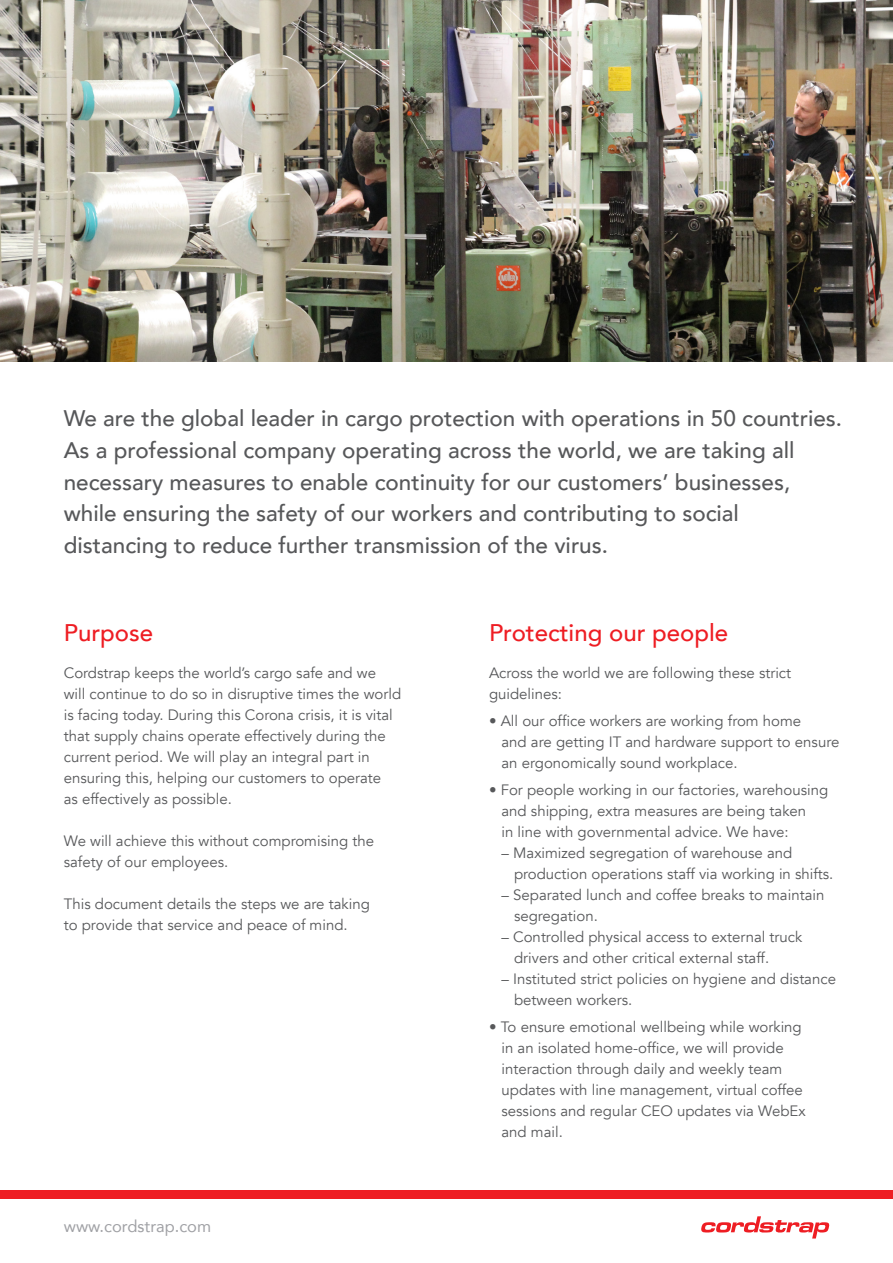
<style>
.page{position:relative;width:893px;height:1263px;background:#fff}
.page>*{position:absolute;margin:0;border:0;box-sizing:border-box;transform-origin:0 0}
.t1{font:500 24px "Avenir";color:#ee1d23}
.t2{font:500 22.5px/31.5px "Avenir";color:#57585a}
.t3{font:16.5px "Avenir";color:#a0a1a5}
.t4{font:15px "Avenir";color:#57585a}
</style>
<div class="page">
<svg style="left:701px;top:1216px;width:129px;height:22px"></svg>
<div style="left:0;top:1191px;width:893px;height:8px;background:#ee1d23"></div>
<img style="left:0;top:0;width:893px;height:361px">
<p class="t2" style="left:64px;top:402px;width:780px">We are the global leader in cargo protection with operations in 50 countries.<br>As a professional company operating across the world, we are taking all</p>
<p class="t2" style="left:64px;top:465px;width:728px">necessary measures to enable continuity for our customers’ businesses,</p>
<p class="t2" style="left:64px;top:496px;width:677px">while ensuring the safety of our workers and contributing to social</p>
<p class="t2" style="left:64px;top:528px;width:546px">distancing to reduce further transmission of the virus.</p>
<p class="t1" style="left:64px;top:611px;width:91px">Purpose</p>
<p class="t4" style="left:64px;top:664px;width:314px">Cordstrap keeps the world’s cargo safe and we</p>
<p class="t4" style="left:64px;top:685px;width:339px">will continue to do so in disruptive times the world</p>
<p class="t4" style="left:64px;top:706px;width:331px">is facing today. During this Corona crisis, it is vital</p>
<p class="t4" style="left:64px;top:727px;width:323px">that supply chains operate effectively during the</p>
<p class="t4" style="left:64px;top:748px;width:307px">current period. We will play an integral part in</p>
<p class="t4" style="left:64px;top:769px;width:319px">ensuring this, helping our customers to operate</p>
<p class="t4" style="left:64px;top:790px;width:170px">as effectively as possible.</p>
<p class="t4" style="left:64px;top:832px;width:312px">We will achieve this without compromising the</p>
<p class="t4" style="left:64px;top:853px;width:166px">safety of our employees.</p>
<p class="t4" style="left:64px;top:895px;width:308px">This document details the steps we are taking</p>
<p class="t4" style="left:64px;top:916px;width:285px">to provide that service and peace of mind.</p>
<p class="t3" style="left:64px;top:1213px;width:149px">www.cordstrap.com</p>
<p class="t1" style="left:489px;top:611px;width:241px">Protecting our people</p>
<p class="t4" style="left:489px;top:664px;width:304px">Across the world we are following these strict</p>
<p class="t4" style="left:489px;top:685px;width:75px">guidelines:</p>
<p class="t4" style="left:489px;top:712px;width:314px">• All our office workers are working from home</p>
<p class="t4" style="left:501px;top:733px;width:339px">and are getting IT and hardware support to ensure</p>
<p class="t4" style="left:501px;top:754px;width:238px">an ergonomically sound workplace.</p>
<p class="t4" style="left:489px;top:781px;width:341px">• For people working in our factories, warehousing</p>
<p class="t4" style="left:501px;top:802px;width:306px">and shipping, extra measures are being taken</p>
<p class="t4" style="left:501px;top:823px;width:289px">in line with governmental advice. We have:</p>
<p class="t4" style="left:501px;top:844px;width:292px">– Maximized segregation of warehouse and</p>
<p class="t4" style="left:514px;top:865px;width:321px">production operations staff via working in shifts.</p>
<p class="t4" style="left:501px;top:886px;width:324px">– Separated lunch and coffee breaks to maintain</p>
<p class="t4" style="left:514px;top:907px;width:85px">segregation.</p>
<p class="t4" style="left:501px;top:928px;width:302px">– Controlled physical access to external truck</p>
<p class="t4" style="left:514px;top:949px;width:257px">drivers and other critical external staff.</p>
<p class="t4" style="left:501px;top:970px;width:336px">– Instituted strict policies on hygiene and distance</p>
<p class="t4" style="left:514px;top:991px;width:120px">between workers.</p>
<p class="t4" style="left:489px;top:1018px;width:314px">• To ensure emotional wellbeing while working</p>
<p class="t4" style="left:501px;top:1039px;width:284px">in an isolated home-office, we will provide</p>
<p class="t4" style="left:501px;top:1060px;width:282px">interaction through daily and weekly team</p>
<p class="t4" style="left:501px;top:1081px;width:303px">updates with line management, virtual coffee</p>
<p class="t4" style="left:501px;top:1102px;width:306px">sessions and regular CEO updates via WebEx</p>
<p class="t4" style="left:501px;top:1123px;width:63px">and mail.</p>
</div>
